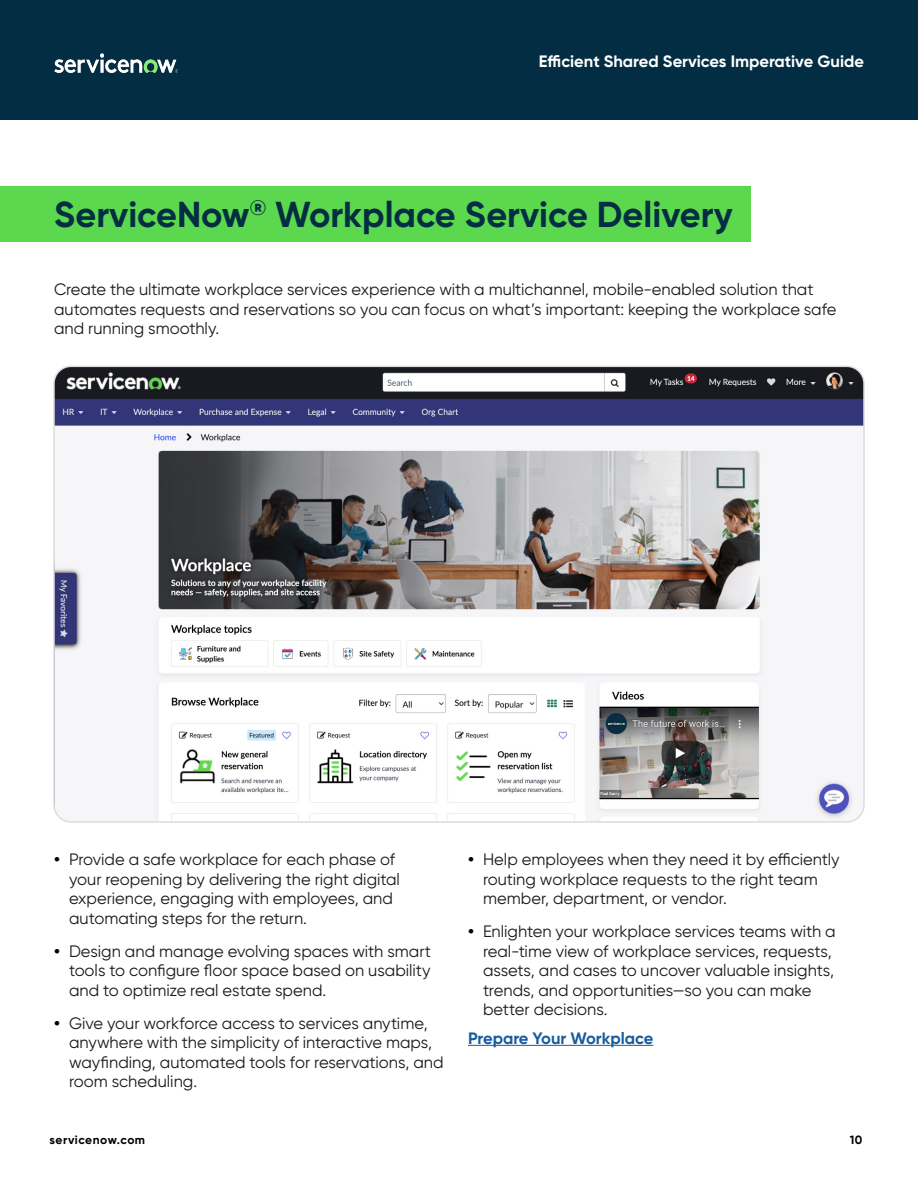
<style>
.page{position:relative;width:918px;height:1188px;background:#fff}
.page>*{position:absolute;margin:0;border:0;box-sizing:border-box;transform-origin:0 0}
.Fly_Out_Green{font:700 36px "Gilroy";color:#032d42}
.Body{font:16.5px/19.5px "Gilroy";color:#1a1a1a}
.t1{font:700 16.5px "Gilroy";color:#fff}
.t2{font:700 16.5px "Gilroy";color:#175d9e}
.t3{font:700 12px "Gilroy";letter-spacing:.04em;color:#000}
.s1{font-weight:700;color:#000}
</style>
<div class="page">
<img style="left:56px;top:366px;width:806px;height:454px">
<hr style="left:468px;top:1045px;width:185px;height:1px;background:#175d9e">
<div style="left:0;top:186px;width:751px;height:55px;background:#5cd84e"></div>
<div style="left:0;top:0;width:918px;height:120px;background:#032d42"></div>
<img style="left:54px;top:54px;width:124px;height:18px">
<p class="t1" style="left:539px;top:51px;width:327px">Efficient Shared Services Imperative Guide</p>
<p class="Fly_Out_Green" style="left:54px;top:192px;width:680px">ServiceNow<sup>®</sup> Workplace Service Delivery</p>
<p class="Body" style="left:54px;top:280px;width:784px">Create the ultimate workplace services experience with a multichannel, mobile-enabled solution that automates requests and reservations so you can focus on what’s important: keeping the workplace safe and running smoothly.</p>
<p class="Body" style="left:69px;top:850px;width:333px;text-indent:-15px"><span class="s1">•</span> Provide a safe workplace for each phase of your reopening by delivering the right digital experience, engaging with employees, and automating steps for the return.</p>
<p class="Body" style="left:69px;top:941px;width:364px;text-align:justify;text-indent:-15px"><span class="s1">•</span> Design and manage evolving spaces with smart tools to configure floor space based on usability and to optimize real estate spend.</p>
<p class="Body" style="left:69px;top:1013px;width:376px;text-indent:-15px"><span class="s1">•</span> Give your workforce access to services anytime, anywhere with the simplicity of interactive maps, wayfinding, automated tools for reservations, and room scheduling.</p>
<p class="Body" style="left:483px;top:850px;width:358px;text-indent:-15px"><span class="s1">•</span> Help employees when they need it by efficiently routing workplace requests to the right team member, department, or vendor.</p>
<p class="Body" style="left:483px;top:922px;width:354px;text-indent:-15px"><span class="s1">•</span> Enlighten your workplace services teams with a real-time view of workplace services, requests, assets, and cases to uncover valuable insights, trends, and opportunities—so you can make better decisions.</p>
<p class="t2" style="left:468px;top:1028px;width:187px">Prepare Your Workplace</p>
<p class="t3" style="left:50px;top:1133px;width:97px">servicenow.com</p>
<p class="t3" style="left:850px;top:1133px;width:14px">10</p>
</div>
